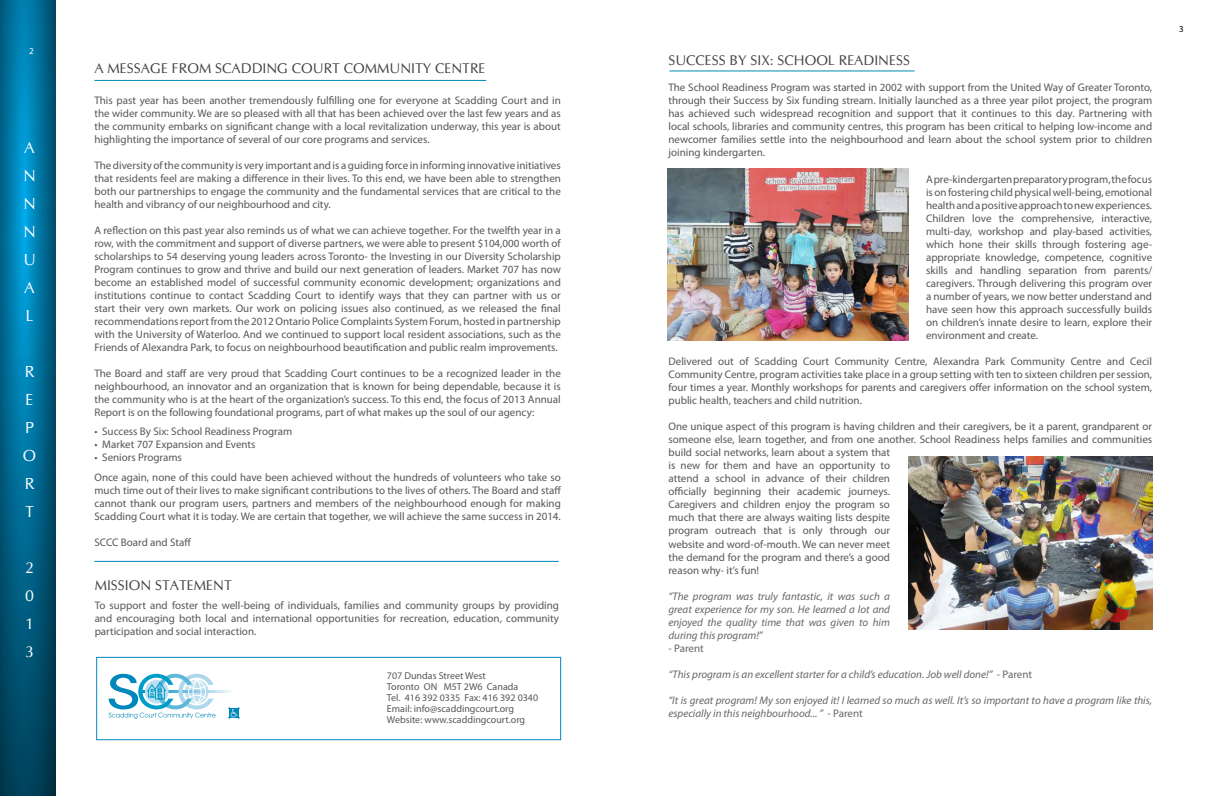
<style>
.page{position:relative;width:1226px;height:796px;background:#fff}
.page>*{position:absolute;margin:0;border:0;box-sizing:border-box;transform-origin:0 0}
.t1{font:16px/28px "CG Omega";color:#fff;text-align:justify}
.t2{font:14px "CG Omega";color:#404040}
.t3{font:11px/13px "Myriad Pro";color:#575757;text-align:justify}
.t4{font:italic 11px/13px "Myriad Pro";color:#666;text-align:justify}
.t5{font:11px "Myriad Pro";letter-spacing:-.005em;color:#666}
.t6{font:10px/11px "Myriad Pro";color:#575757}
.t7{font:9px "Myriad Pro";color:#fff}
.t8{font:9px "Myriad Pro";color:#000}
.s1{font-style:normal}
</style>
<div class="page">
<img style="left:0;top:0;width:55px;height:795px">
<svg style="left:216px;top:690px;width:15px;height:1px"></svg>
<svg style="left:108px;top:673px;width:108px;height:45px"></svg>
<svg style="left:228px;top:707px;width:12px;height:12px"></svg>
<hr style="left:94px;top:561px;width:465px;height:1px;background:#0088bc">
<hr style="left:94px;top:80px;width:392px;height:1px;background:#0088bc">
<div style="left:96px;top:656px;width:465px;height:83px;border:1px solid #0088bc"></div>
<hr style="left:669px;top:71px;width:245px;height:1px;background:#0088bc">
<img style="left:908px;top:456px;width:245px;height:173px">
<img style="left:667px;top:168px;width:241px;height:172px">
<p class="t7" style="left:29px;top:45px;width:6px">2</p>
<h1 class="t1" style="left:23px;top:133px;width:14px">A N N N U A L</h1>
<h1 class="t1" style="left:23px;top:357px;width:15px;text-align:left">R<br>E<br>P<br>O<br>R<br>T</h1>
<h1 class="t1" style="left:25px;top:553px;width:10px">2<br>0<br>1<br>3</h1>
<p class="t2" style="left:94px;top:60px;width:392px">A MESSAGE FROM SCADDING COURT COMMUNITY CENTRE</p>
<p class="t3" style="left:94px;top:93px;width:468px">This past year has been another tremendously fulfilling one for everyone at Scadding Court and in the wider community. We are so pleased with all that has been achieved over the last few years and as the community embarks on significant change with a local revitalization underway, this year is about highlighting the importance of several of our core programs and services.</p>
<p class="t3" style="left:94px;top:158px;width:468px">The diversity of the community is very important and is a guiding force in informing innovative initiatives that residents feel are making a difference in their lives. To this end, we have been able to strengthen both our partnerships to engage the community and the fundamental services that are critical to the health and vibrancy of our neighbourhood and city.</p>
<p class="t3" style="left:94px;top:223px;width:468px">A reflection on this past year also reminds us of what we can achieve together. For the twelfth year in a row, with the commitment and support of diverse partners, we were able to present $104,000 worth of scholarships to 54 deserving young leaders across Toronto- the Investing in our Diversity Scholarship Program continues to grow and thrive and build our next generation of leaders. Market 707 has now become an established model of successful community economic development; organizations and institutions continue to contact Scadding Court to identify ways that they can partner with us or start their very own markets. Our work on policing issues also continued, as we released the final recommendations report from the 2012 Ontario Police Complaints System Forum, hosted in partnership with the University of Waterloo. And we continued to support local resident associations, such as the Friends of Alexandra Park, to focus on neighbourhood beautification and public realm improvements.</p>
<p class="t3" style="left:94px;top:366px;width:468px">The Board and staff are very proud that Scadding Court continues to be a recognized leader in the neighbourhood, an innovator and an organization that is known for being dependable, because it is the community who is at the heart of the organization’s success. To this end, the focus of 2013 Annual Report is on the following foundational programs, part of what makes up the soul of our agency:</p>
<p class="t3" style="left:94px;top:424px;width:199px">• Success By Six: School Readiness Program</p>
<p class="t3" style="left:94px;top:437px;width:163px">• Market 707 Expansion and Events</p>
<p class="t3" style="left:94px;top:447px;width:468px;line-height:20px">• Seniors Programs<br>Once again, none of this could have been achieved without the hundreds of volunteers who take so</p>
<p class="t3" style="left:94px;top:483px;width:468px">much time out of their lives to make significant contributions to the lives of others. The Board and staff cannot thank our program users, partners and members of the neighbourhood enough for making Scadding Court what it is today. We are certain that together, we will achieve the same success in 2014.</p>
<p class="t3" style="left:94px;top:535px;width:98px">SCCC Board and Staff</p>
<p class="t2" style="left:95px;top:576px;width:139px">MISSION STATEMENT</p>
<p class="t3" style="left:95px;top:598px;width:466px">To support and foster the well-being of individuals, families and community groups by providing and encouraging both local and international opportunities for recreation, education, community participation and social interaction.</p>
<p class="t6" style="left:387px;top:669px;width:153px">707 Dundas Street West<br>Toronto ON M5T 2W6 Canada<br>Tel. 416 392 0335 Fax: 416 392 0340<br>Email: info@scaddingcourt.org<br>Website: www.scaddingcourt.org</p>
<p class="t2" style="left:668px;top:52px;width:243px">SUCCESS BY SIX: SCHOOL READINESS</p>
<p class="t3" style="left:668px;top:80px;width:485px">The School Readiness Program was started in 2002 with support from the United Way of Greater Toronto, through their Success by Six funding stream. Initially launched as a three year pilot project, the program has achieved such widespread recognition and support that it continues to this day. Partnering with local schools, libraries and community centres, this program has been critical to helping low-income and newcomer families settle into the neighbourhood and learn about the school system prior to children joining kindergarten.</p>
<p class="t3" style="left:926px;top:172px;width:228px">A pre-kindergarten preparatory program, the focus is on fostering child physical well-being, emotional health and a positive approach to new experiences.<br>Children love the comprehensive, interactive, multi-day, workshop and play-based activities, which hone their skills through fostering age&shy;appropriate knowledge, competence, cognitive skills and handling separation from parents/ caregivers. Through delivering this program over a number of years, we now better understand and have seen how this approach successfully builds on children’s innate desire to learn, explore their environment and create.</p>
<p class="t3" style="left:668px;top:355px;width:485px">Delivered out of Scadding Court Community Centre, Alexandra Park Community Centre and Cecil Community Centre, program activities take place in a group setting with ten to sixteen children per session, four times a year. Monthly workshops for parents and caregivers offer information on the school system, public health, teachers and child nutrition.</p>
<p class="t3" style="left:668px;top:420px;width:485px;text-align:left">One unique aspect of this program is having children and their caregivers, be it a parent, grandparent or someone else, learn together, and from one another. School Readiness helps families and communities build social networks, learn about a system that<br>is new for them and have an opportunity to<br>attend a school in advance of their children<br>officially beginning their academic journeys.<br>Caregivers and children enjoy the program so<br>much that there are always waiting lists despite<br>program outreach that is only through our<br>website and word-of-mouth. We can never meet<br>the demand for the program and there’s a good<br>reason why- it’s fun!</p>
<p class="t4" style="left:668px;top:589px;width:223px">“The program was truly fantastic, it was such a great experience for my son. He learned a lot and enjoyed the quality time that was given to him during this program!”</p>
<p class="t5" style="left:668px;top:640px;width:37px">- Parent</p>
<p class="t4" style="left:668px;top:667px;width:365px">“This program is an excellent starter for a child’s education. Job well done!” <span class="s1">- Parent</span></p>
<p class="t4" style="left:668px;top:693px;width:485px">“It is great program! My son enjoyed it! I learned so much as well. It’s so important to have a program like this, especially in this neighbourhood... ” <span class="s1">- Parent</span></p>
<p class="t8" style="left:1179px;top:24px;width:6px">3</p>
</div>
